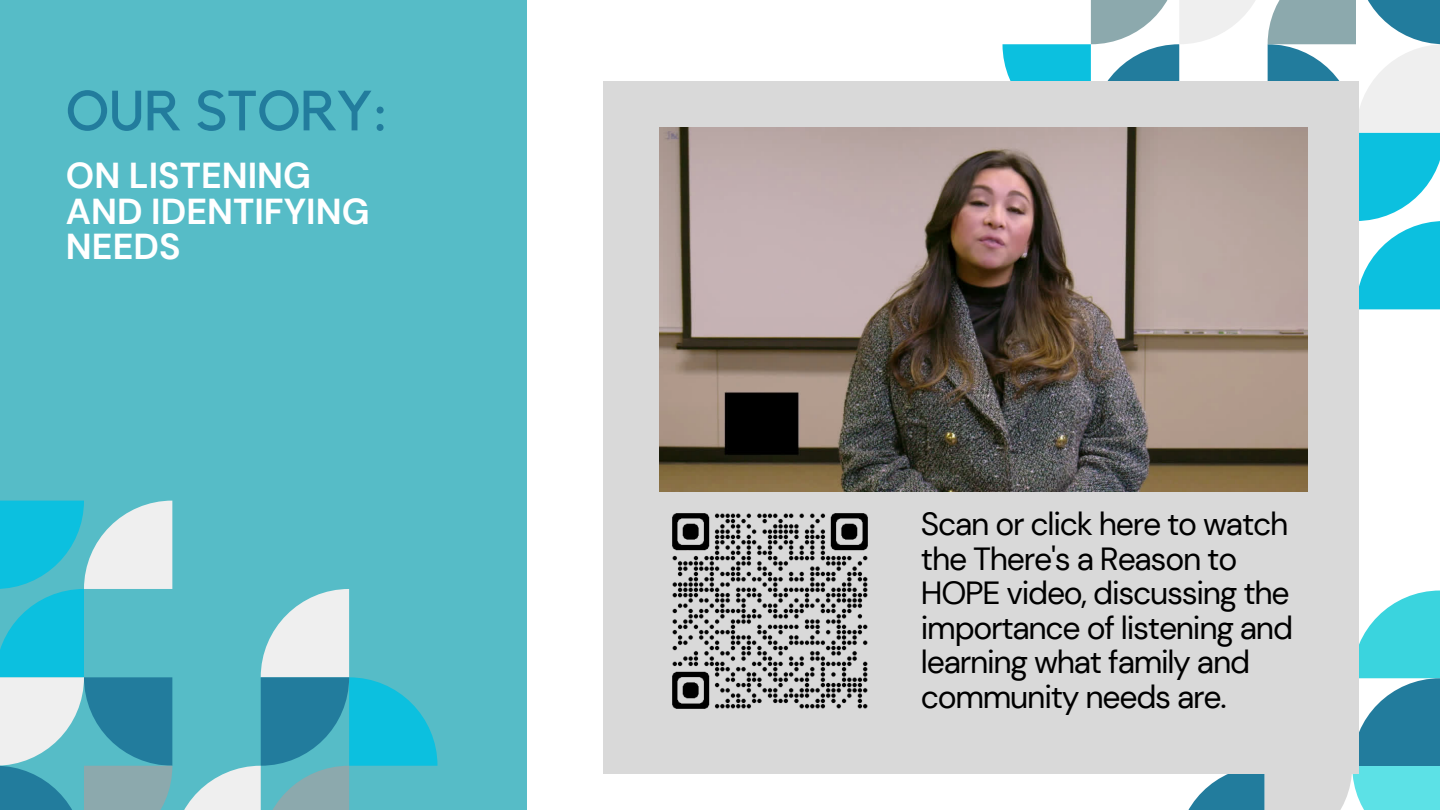
<style>
.page{position:relative;width:1440px;height:810px;background:#fff}
.page>*{position:absolute;margin:0;border:0;box-sizing:border-box;transform-origin:0 0}
.t1{font:56px "Kollektif";color:#227c9d}
.t2{font:700 36px/35.2px "DM Sans";color:#fff}
.t3{font:32px/34.5px "DM Sans";letter-spacing:-.04em;color:#000}
</style>
<div class="page">
<svg style="left:1003px;top:0;width:437px;height:309px"></svg>
<svg style="left:1188px;top:590px;width:252px;height:220px;background:#66bfcd"></svg>
<div style="left:603px;top:81px;width:756px;height:693px;background:#d9d9d9"></div>
<div style="left:0;top:0;width:526px;height:810px;background:#56bcc7"></div>
<svg style="left:0;top:501px;width:437px;height:309px"></svg>
<img style="left:672px;top:513px;width:196px;height:196px">
<img style="left:660px;top:127px;width:648px;height:365px">
<h1 class="t1" style="left:66px;top:85px;width:325px">OUR STORY:</h1>
<p class="t2" style="left:66px;top:159px;width:305px">ON LISTENING<br>AND IDENTIFYING<br>NEEDS</p>
<p class="t3" style="left:921px;top:507px;width:374px">Scan or click here to watch the There's a Reason to<br>HOPE video, discussing the importance of listening and learning what family and community needs are.</p>
</div>
